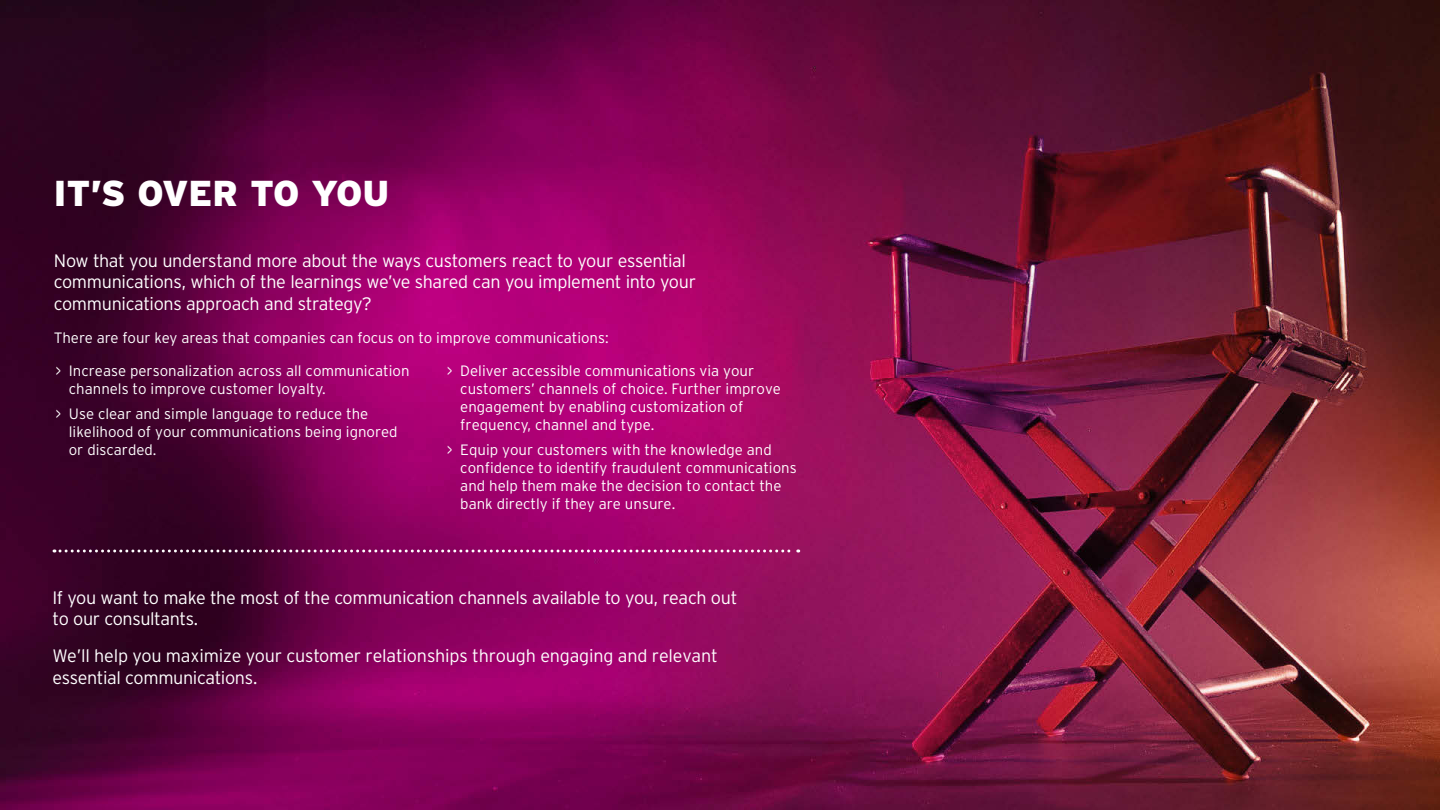
<style>
.page{position:relative;width:1440px;height:810px;background:#fff}
.page>*{position:absolute;margin:0;border:0;box-sizing:border-box;transform-origin:0 0}
.t1{font:900 36px "Interstate";color:#fff}
.t2{font:300 18px/21.6px "Interstate";letter-spacing:-.02em;color:#fff}
.t3{font:300 15px/18px "Interstate";color:#fff}
</style>
<div class="page">
<img style="left:0;top:0;width:1440px;height:810px">
<svg style="left:54px;top:550px;width:745px;height:3px"></svg>
<h1 class="t1" style="left:54px;top:173px;width:337px">IT’S OVER TO YOU</h1>
<p class="t2" style="left:54px;top:250px;width:644px">Now that you understand more about the ways customers react to your essential communications, which of the learnings we’ve shared can you implement into your communications approach and strategy?</p>
<p class="t3" style="left:54px;top:321px;width:556px;line-height:33px">There are four key areas that companies can focus on to improve communications: &gt; Increase personalization across all communication</p>
<p class="t3" style="left:55px;top:376px;width:314px;line-height:25.5px;text-indent:13px">channels to improve customer loyalty.<br>&gt; Use clear and simple language to reduce the</p>
<p class="t3" style="left:69px;top:423px;width:330px">likelihood of your communications being ignored or discarded.</p>
<p class="t3" style="left:460px;top:362px;width:322px;text-indent:-13px">&gt; Deliver accessible communications via your customers’ channels of choice. Further improve engagement by enabling customization of frequency, channel and type.</p>
<p class="t3" style="left:460px;top:441px;width:338px;text-indent:-13px">&gt; Equip your customers with the knowledge and confidence to identify fraudulent communications and help them make the decision to contact the bank directly if they are unsure.</p>
<p class="t2" style="left:52px;top:587px;width:686px">If you want to make the most of the communication channels available to you, reach out to our consultants.</p>
<p class="t2" style="left:52px;top:645px;width:667px">We’ll help you maximize your customer relationships through engaging and relevant essential communications.</p>
</div>
